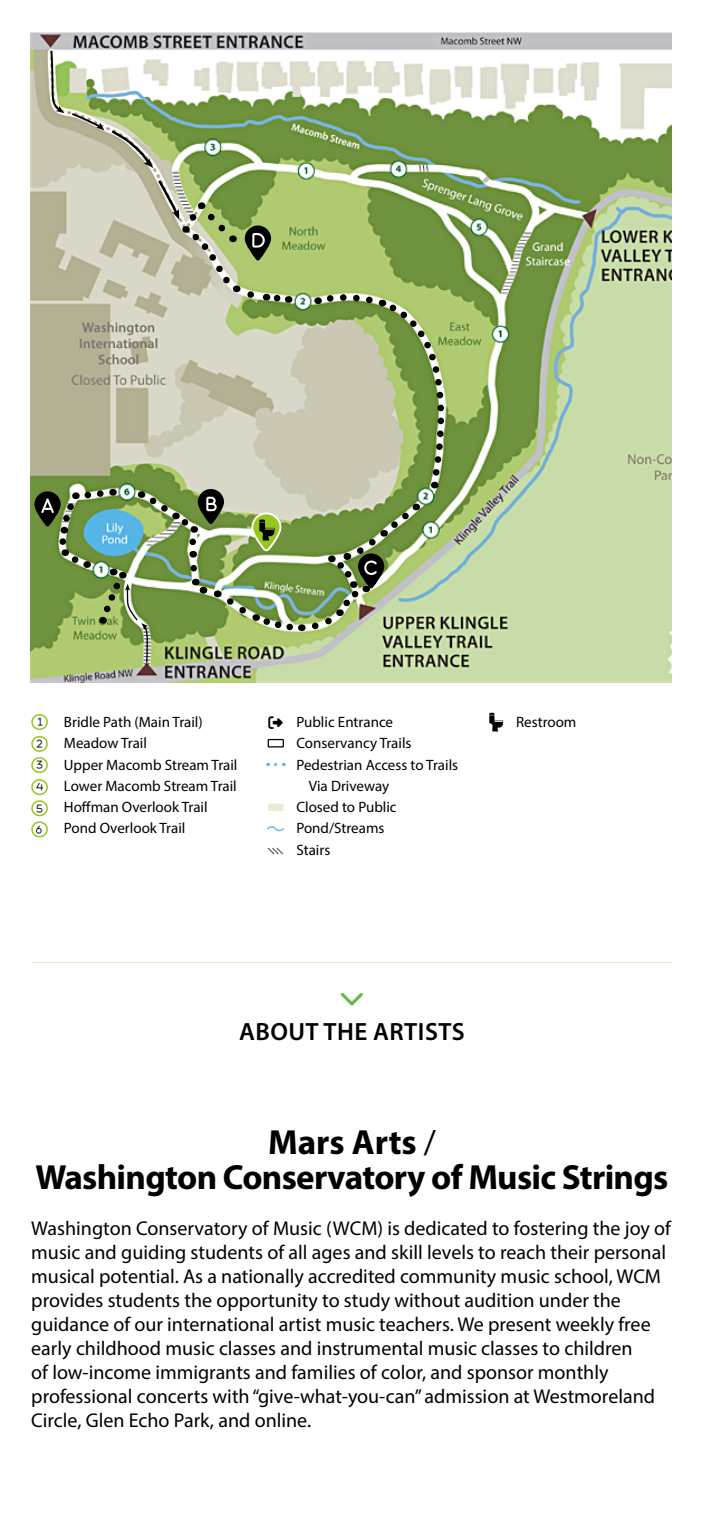
<style>
.page{position:relative;width:704px;height:1523px;background:#fff}
.page>*{position:absolute;margin:0;border:0;box-sizing:border-box;transform-origin:0 0}
.t1{font:700 35px/35px "Myriad Pro";letter-spacing:-.02em;color:#000;text-align:center}
.t2{font:600 25px "Myriad Pro";letter-spacing:.02em;color:#000}
.t3{font:20px/24px "Myriad Pro";color:#000}
.t4{font:15px/21.2px "Myriad Pro";color:#000}
.s1{font-weight:400}
</style>
<div class="page">
<img style="left:31px;top:33px;width:639px;height:649px">
<svg style="left:49px;top:49px;width:15px;height:64px"></svg>
<svg style="left:70px;top:112px;width:83px;height:56px;background:#b6ba98"></svg>
<div style="left:267px;top:739px;width:17px;height:8px;border:1px solid #000"></div>
<div style="left:268px;top:803px;width:15px;height:8px;background:#e9e9d5"></div>
<svg style="left:275px;top:763px;width:9px;height:3px"></svg>
<svg style="left:267px;top:826px;width:17px;height:6px"></svg>
<svg style="left:267px;top:847px;width:17px;height:8px"></svg>
<svg style="left:489px;top:713px;width:14px;height:18px"></svg>
<svg style="left:34px;top:177px;width:419px;height:487px;background:#a7b687"></svg>
<hr style="left:31px;top:962px;width:641px;height:1px;background:#e9e9d5">
<svg style="left:31px;top:714px;width:17px;height:124px"></svg>
<p class="t4" style="left:64px;top:711px;width:175px">Bridle Path (Main Trail)<br>Meadow Trail<br>Upper Macomb Stream Trail<br>Lower Macomb Stream Trail<br>Hoffman Overlook Trail<br>Pond Overlook Trail</p>
<p class="t4" style="left:296px;top:711px;width:98px">Public Entrance</p>
<p class="t4" style="left:515px;top:711px;width:62px">Restroom</p>
<p class="t4" style="left:296px;top:732px;width:116px">Conservancy Trails</p>
<p class="t4" style="left:296px;top:753px;width:163px">Pedestrian Access to Trails</p>
<p class="t4" style="left:309px;top:775px;width:82px">Via Driveway</p>
<p class="t4" style="left:296px;top:796px;width:102px">Closed to Public</p>
<p class="t4" style="left:296px;top:817px;width:90px">Pond/Streams</p>
<p class="t4" style="left:296px;top:839px;width:35px">Stairs</p>
<p class="t2" style="left:239px;top:1016px;width:227px">ABOUT THE ARTISTS</p>
<h1 class="t1" style="left:36px;top:1123px;width:634px">Mars Arts <span class="s1">/<br></span>Washington Conservatory of Music Strings</h1>
<p class="t3" style="left:31px;top:1216px;width:640px">Washington Conservatory of Music (WCM) is dedicated to fostering the joy of music and guiding students of all ages and skill levels to reach their personal musical potential. As a nationally accredited community music school, WCM provides students the opportunity to study without audition under the guidance of our international artist music teachers. We present weekly free early childhood music classes and instrumental music classes to children<br>of low-income immigrants and families of color, and sponsor monthly professional concerts with “give-what-you-can” admission at Westmoreland Circle, Glen Echo Park, and online.</p>
</div>
